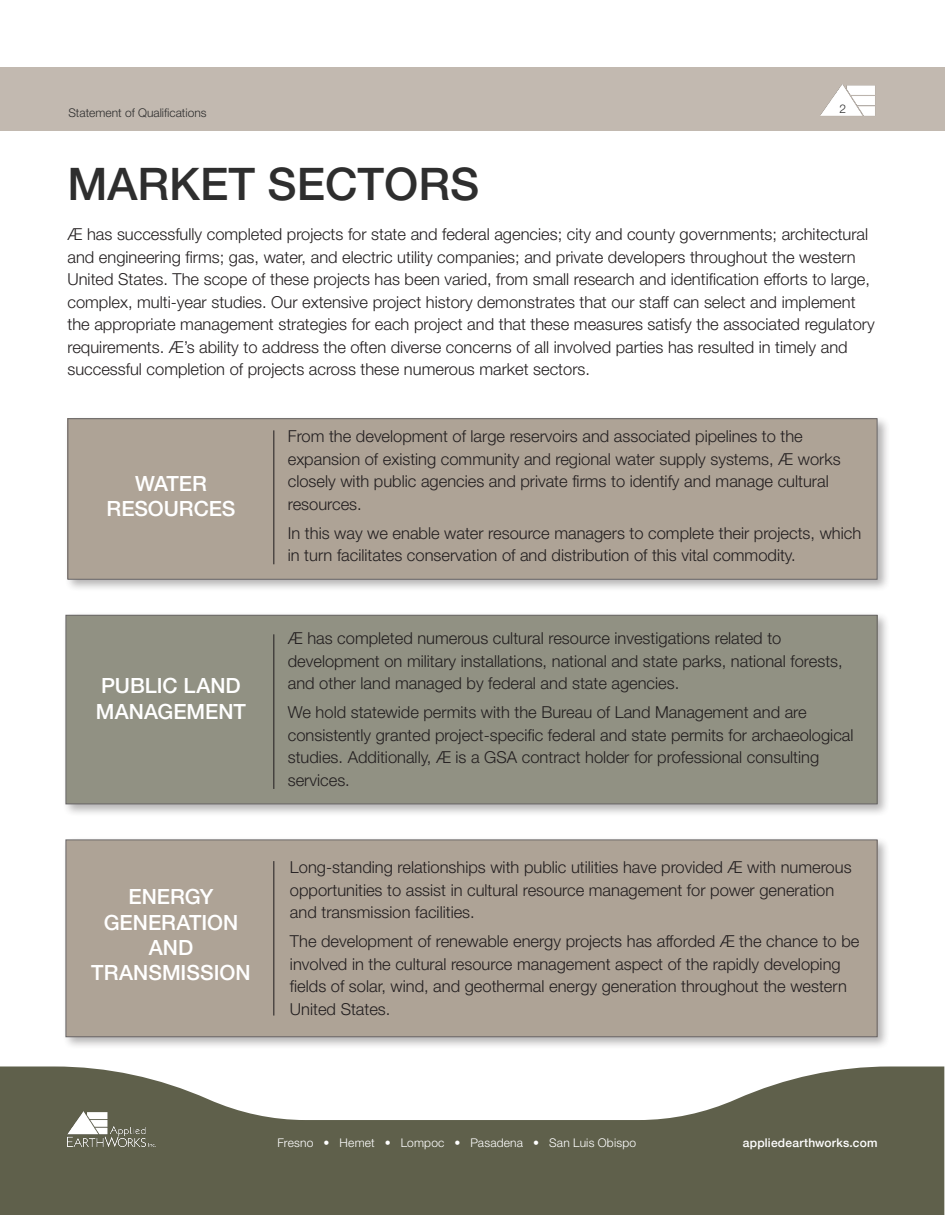
<style>
.page{position:relative;width:945px;height:1215px;background:#fff}
.page>*{position:absolute;margin:0;border:0;box-sizing:border-box;transform-origin:0 0}
.Content_Titles_for_E{font:500 45px "Helvetica Neue LT Std";color:#2e2e2e}
.Market_Sectors_Title{font:500 21px/25.2px "Helvetica Neue LT Std";color:#fff;text-align:center}
.Basic_Font{font:300 16.5px/22.5px "Helvetica Neue LT Std";color:#231f20}
.t1{font:300 12px "Helvetica Neue LT Std";letter-spacing:.015em;color:#fff}
.t2{font:300 12px "Helvetica Neue LT Std";color:#2e2e2e}
.t3{font:500 12px "Helvetica Neue";letter-spacing:.015em;color:#fff}
</style>
<div class="page">
<div style="left:64px;top:415px;width:826px;height:177px;background:#231f20;opacity:.5"></div>
<div style="left:68px;top:419px;width:809px;height:160px;background:#aea396"></div>
<div style="left:62px;top:611px;width:828px;height:206px;background:#231f20;opacity:.5"></div>
<div style="left:66px;top:615px;width:811px;height:189px;background:#919183"></div>
<div style="left:62px;top:836px;width:828px;height:214px;background:#231f20;opacity:.5"></div>
<div style="left:66px;top:840px;width:811px;height:197px;background:#aea396"></div>
<hr style="left:273px;top:430px;width:1px;height:134px;background:#231f20">
<hr style="left:273px;top:634px;width:1px;height:155px;background:#231f20">
<hr style="left:273px;top:861px;width:1px;height:155px;background:#231f20">
<div style="left:0;top:68px;width:944px;height:63px;background:#c2b9b0"></div>
<svg style="left:0;top:1066px;width:944px;height:149px;fill:#5f604b"></svg>
<img style="left:68px;top:1111px;width:87px;height:36px">
<img style="left:821px;top:84px;width:54px;height:32px">
<p class="t2" style="left:68px;top:105px;width:140px">Statement of Qualifications</p>
<p class="t2" style="left:840px;top:101px;width:8px">2</p>
<p class="Content_Titles_for_E" style="left:68px;top:157px;width:413px">MARKET SECTORS</p>
<p class="Basic_Font" style="left:68px;top:223px;width:809px">Æ has successfully completed projects for state and federal agencies; city and county governments; architectural and engineering firms; gas, water, and electric utility companies; and private developers throughout the western United States. The scope of these projects has been varied, from small research and identification efforts to large, complex, multi-year studies. Our extensive project history demonstrates that our staff can select and implement the appropriate management strategies for each project and that these measures satisfy the associated regulatory requirements. Æ’s ability to address the often diverse concerns of all involved parties has resulted in timely and successful completion of projects across these numerous market sectors.</p>
<p class="Market_Sectors_Title" style="left:106px;top:470px;width:130px">WATER<br>RESOURCES</p>
<p class="Market_Sectors_Title" style="left:96px;top:673px;width:152px;text-align:left">PUBLIC LAND<br>MANAGEMENT</p>
<p class="Market_Sectors_Title" style="left:91px;top:884px;width:161px">ENERGY<br>GENERATION<br>AND<br>TRANSMISSION</p>
<p class="Basic_Font" style="left:288px;top:425px;width:554px">From the development of large reservoirs and associated pipelines to the expansion of existing community and regional water supply systems, Æ works closely with public agencies and private firms to identify and manage cultural resources.</p>
<p class="Basic_Font" style="left:288px;top:521px;width:575px">In this way we enable water resource managers to complete their projects, which in turn facilitates conservation of and distribution of this vital commodity.</p>
<p class="Basic_Font" style="left:288px;top:627px;width:556px">Æ has completed numerous cultural resource investigations related to development on military installations, national and state parks, national forests, and other land managed by federal and state agencies.</p>
<p class="Basic_Font" style="left:288px;top:701px;width:567px">We hold statewide permits with the Bureau of Land Management and are consistently granted project-specific federal and state permits for archaeological studies. Additionally, Æ is a GSA contract holder for professional consulting services.</p>
<p class="Basic_Font" style="left:290px;top:856px;width:563px">Long-standing relationships with public utilities have provided Æ with numerous opportunities to assist in cultural resource management for power generation and transmission facilities.</p>
<p class="Basic_Font" style="left:290px;top:930px;width:571px">The development of renewable energy projects has afforded Æ the chance to be involved in the cultural resource management aspect of the rapidly developing fields of solar, wind, and geothermal energy generation throughout the western United States.</p>
<p class="t1" style="left:278px;top:1135px;width:360px">Fresno • Hemet • Lompoc • Pasadena • San Luis Obispo</p>
<p class="t3" style="left:743px;top:1133px;width:136px">appliedearthworks.com</p>
</div>
